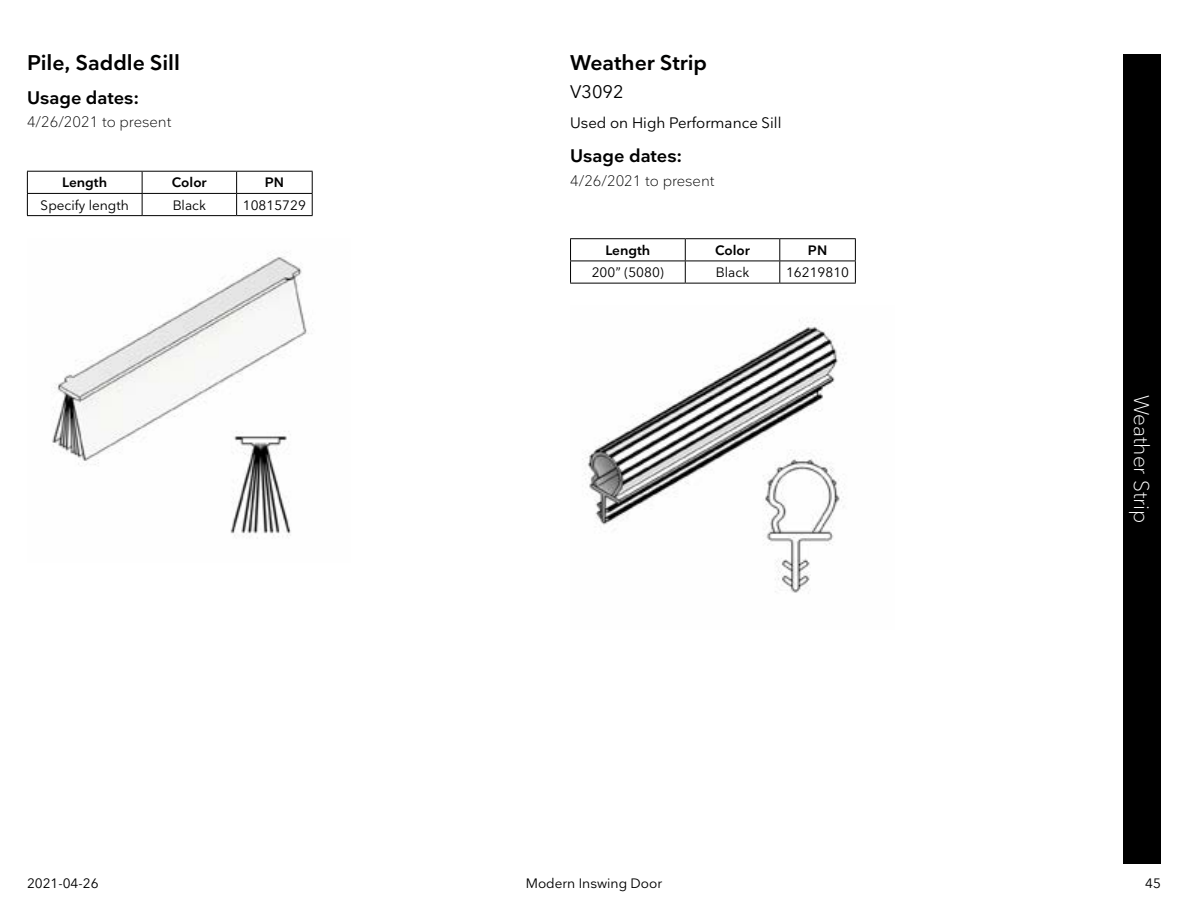
<style>
.page{position:relative;width:1188px;height:918px;background:#fff}
.page>*{position:absolute;margin:0;border:0;box-sizing:border-box;transform-origin:0 0}
.t1{font:600 21px "Nationale";color:#000101}
.t2{font:300 21px "Nationale";color:#fff}
.t3{font:600 18px "Nationale";color:#000}
.t4{font:18px "Nationale";color:#000101}
.t5{font:300 15px "Nationale";color:#000}
.t6{font:15px "Nationale";color:#000}
.t7{font:13.5px "Nationale";color:#000}
.t8{font:13.5px "Nationale";color:#000101}
.t9{font:600 13.5px "Nationale";color:#000}
</style>
<div class="page">
<div style="left:1123px;top:54px;width:38px;height:810px;background:#000"></div>
<img style="left:52px;top:256px;width:257px;height:283px">
<hr style="left:27px;top:171px;width:115px;height:1px;background:#000">
<hr style="left:142px;top:171px;width:95px;height:1px;background:#000">
<hr style="left:237px;top:171px;width:76px;height:1px;background:#000">
<hr style="left:27px;top:193px;width:115px;height:1px;background:#000">
<svg style="left:27px;top:172px;width:1px;height:43px"></svg>
<hr style="left:142px;top:193px;width:95px;height:1px;background:#000">
<svg style="left:142px;top:172px;width:1px;height:43px"></svg>
<hr style="left:237px;top:193px;width:76px;height:1px;background:#000">
<svg style="left:236px;top:172px;width:1px;height:43px"></svg>
<svg style="left:312px;top:172px;width:1px;height:43px"></svg>
<hr style="left:27px;top:215px;width:115px;height:1px;background:#000">
<hr style="left:142px;top:215px;width:95px;height:1px;background:#000">
<hr style="left:237px;top:215px;width:76px;height:1px;background:#000">
<img style="left:582px;top:319px;width:262px;height:274px">
<hr style="left:570px;top:238px;width:115px;height:1px;background:#000">
<hr style="left:685px;top:238px;width:95px;height:1px;background:#000">
<hr style="left:780px;top:238px;width:76px;height:1px;background:#000">
<hr style="left:570px;top:261px;width:115px;height:1px;background:#000">
<svg style="left:570px;top:239px;width:1px;height:44px"></svg>
<hr style="left:685px;top:261px;width:95px;height:1px;background:#000">
<svg style="left:685px;top:239px;width:1px;height:44px"></svg>
<hr style="left:780px;top:261px;width:76px;height:1px;background:#000">
<svg style="left:779px;top:239px;width:1px;height:44px"></svg>
<svg style="left:855px;top:239px;width:1px;height:44px"></svg>
<hr style="left:570px;top:283px;width:115px;height:1px;background:#000">
<hr style="left:685px;top:283px;width:95px;height:1px;background:#000">
<hr style="left:780px;top:283px;width:76px;height:1px;background:#000">
<h1 class="t1" style="left:27px;top:49px;width:155px">Pile, Saddle Sill</h1>
<h2 class="t3" style="left:27px;top:86px;width:114px">Usage dates:</h2>
<p class="t5" style="left:27px;top:112px;width:146px">4/26/2021 to present</p>
<p class="t9" style="left:62px;top:174px;width:46px">Length</p>
<p class="t9" style="left:172px;top:174px;width:36px">Color</p>
<p class="t9" style="left:265px;top:174px;width:21px">PN</p>
<p class="t7" style="left:41px;top:196px;width:90px">Specify length</p>
<p class="t7" style="left:173px;top:196px;width:35px">Black</p>
<p class="t7" style="left:243px;top:196px;width:65px">10815729</p>
<h1 class="t1" style="left:570px;top:49px;width:139px">Weather Strip</h1>
<h2 class="t4" style="left:570px;top:81px;width:55px">V3092</h2>
<p class="t6" style="left:570px;top:114px;width:213px">Used on High Performance Sill</p>
<h2 class="t3" style="left:570px;top:144px;width:114px">Usage dates:</h2>
<p class="t5" style="left:570px;top:171px;width:146px">4/26/2021 to present</p>
<p class="t9" style="left:605px;top:242px;width:46px">Length</p>
<p class="t9" style="left:715px;top:242px;width:36px">Color</p>
<p class="t9" style="left:808px;top:242px;width:21px">PN</p>
<p class="t7" style="left:592px;top:264px;width:74px">200” (5080)</p>
<p class="t7" style="left:716px;top:264px;width:35px">Black</p>
<p class="t7" style="left:786px;top:264px;width:65px">16219810</p>
<p class="t8" style="left:27px;top:874px;width:73px">2021-04-26</p>
<p class="t8" style="left:526px;top:874px;width:138px">Modern Inswing Door</p>
<h1 class="t2" style="left:1155px;top:395px;width:130px;rotate:90deg">Weather Strip</h1>
<p class="t8" style="left:1145px;top:874px;width:17px">45</p>
</div>
